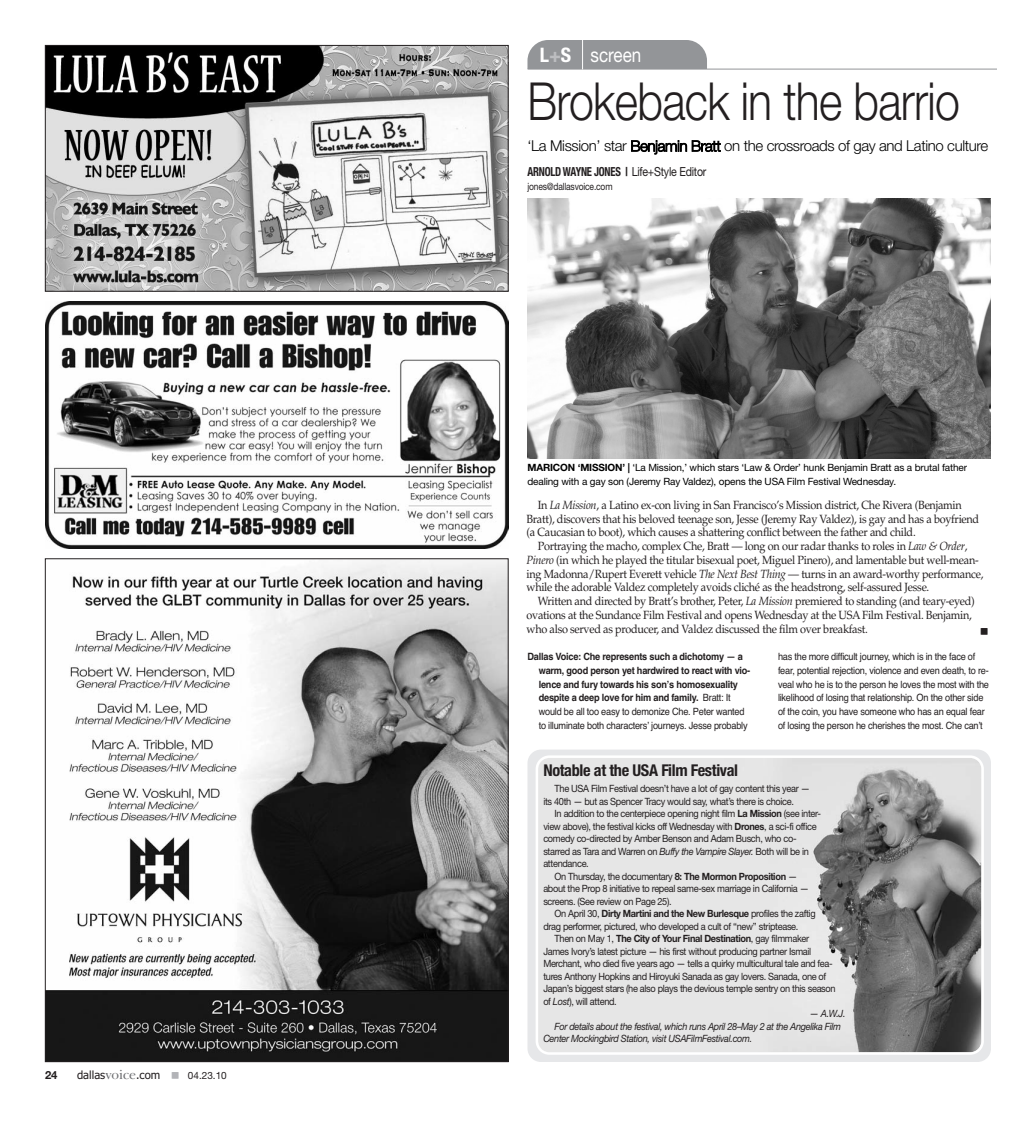
<style>
.page{position:relative;width:1035px;height:1125px;background:#fff}
.page>*{position:absolute;margin:0;border:0;box-sizing:border-box;transform-origin:0 0}
.t1{font:300 52.5px "Helvetica Neue";letter-spacing:-.015em;color:#231f20;scale:.85 1}
.t2{font:20px "Helvetica Neue";color:#fff;scale:.85 1}
.t3{font:17.5px "Blackoak Std";color:#231f20;scale:.8 1}
.t4{font:700 condensed 16.25px "Helvetica Neue";letter-spacing:-.02em;color:#231f20}
.t5{font:300 15px "Helvetica Neue";letter-spacing:-.025em;color:#000}
.t6{font:700 condensed 12.5px "Helvetica Neue";letter-spacing:-.02em;color:#231f20;scale:.85 1}
.t7{font:11.88px "Palatino LT Std";letter-spacing:-.025em;color:#231f20;scale:.92 1}
.t8{font:11.25px "Tahoma";color:#231f20}
.t9{font:700 11.25px "Helvetica Neue";color:#231f20}
.t10{font:10px "Helvetica Neue";letter-spacing:-.035em;color:#231f20;scale:.92 1}
.t11{font:10px/13.8px "Helvetica";letter-spacing:-.025em;color:#231f20;scale:.92 1}
.t12{font:700 10px/13.8px "Helvetica";letter-spacing:-.025em;color:#231f20;scale:.92 1}
.t13{font:10px/14.1px "Helvetica Neue";letter-spacing:-.015em;color:#000}
.t14{font:italic 10px "Helvetica Neue";letter-spacing:-.035em;color:#231f20;scale:.92 1}
.t15{font:700 10px "Helvetica Neue";letter-spacing:-.035em;color:#231f20;scale:.92 1}
.t16{font:10px "Helvetica Neue";letter-spacing:-.035em;color:#231f20;scale:.85 1}
.s1{font-family:"Baskerville Cyr LT Std Upright";font-size:13.75px;color:#6c6d70}
.s2{font-family:"Blackoak Std";font-size:17.5px;color:#b2b3b7}
.s3{font-family:"Helvetica Neue";font-size:10px}
.s4{font-weight:700;font-stretch:condensed}
.s5{font-weight:700;font-stretch:condensed;color:#bcbdc0}
.s6{font-weight:400;font-stretch:normal}
.s7{font-weight:700}
.s8{font-style:italic}
.s9{font-weight:400}
</style>
<div class="page">
<img style="left:47px;top:560px;width:460px;height:500px">
<img style="left:47px;top:47px;width:460px;height:243px">
<div style="left:45px;top:45px;width:464px;height:247px;border:1px solid #231f20"></div>
<img style="left:45px;top:302px;width:464px;height:246px">
<img style="left:527px;top:199px;width:464px;height:260px">
<div style="left:527px;top:40px;width:180px;height:52px;background:#939598;border-radius:21px"></div>
<div style="left:527px;top:69px;width:182px;height:23px;background:#fff"></div>
<hr style="left:528px;top:69px;width:469px;height:1px;background:#939598">
<svg style="left:582px;top:40px;width:1px;height:29px"></svg>
<div style="left:527px;top:750px;width:464px;height:312px;background:#e6e7e9;border-radius:13px"></div>
<svg style="left:536px;top:755px;width:448px;height:300px"></svg>
<p class="t9" style="left:45px;top:1071px;width:14px">24</p>
<p class="t8" style="left:77px;top:1069px;width:151px">dallas<span class="s1">voice</span>.com <span class="s2">•</span> <span class="s3">04.23.10</span></p>
<p class="t2" style="left:540px;top:48px;width:121px"><span class="s4">L</span><span class="s5">+</span><span class="s4">S</span> screen</p>
<p class="t1" style="left:527px;top:82px;width:510px">Brokeback in the barrio</p>
<p class="t5" style="left:527px;top:141px;width:462px">‘La Mission’ star Benjamin Bratt on the crossroads of gay and Latino culture</p>
<p class="t6" style="left:527px;top:164px;width:212px">ARNOLD WAYNE JONES | <span class="s6">Life+Style Editor</span></p>
<p class="t16" style="left:527px;top:183px;width:102px">jones@dallasvoice.com</p>
<p class="t13" style="left:527px;top:461px;width:441px"><span class="s7">MARICON ‘MISSION’ |</span> ‘La Mission,’ which stars ‘Law &amp; Order’ hunk Benjamin Bratt as a brutal father dealing with a gay son (Jeremy Ray Valdez), opens the USA Film Festival Wednesday.</p>
<p class="t7" style="left:538px;top:500px;width:462px">In <span class="s8">La Mission</span>, a Latino ex-con living in San Francisco’s Mission district, Che Rivera (Benjamin</p>
<p class="t7" style="left:526px;top:514px;width:494px">Bratt), discovers that his beloved teenage son, Jesse (Jeremy Ray Valdez), is gay and has a boyfriend</p>
<p class="t7" style="left:526px;top:528px;width:425px">(a Caucasian to boot), which causes a shattering conflict between the father and child.</p>
<p class="t7" style="left:538px;top:542px;width:469px">Portraying the macho, complex Che, Bratt — long on our radar thanks to roles in <span class="s8">Law &amp; Order</span>,</p>
<p class="t7" style="left:526px;top:555px;width:493px"><span class="s8">Pinero</span> (in which he played the titular bisexual poet, Miguel Pinero), and lamentable but well-mean-</p>
<p class="t7" style="left:526px;top:569px;width:498px">ing Madonna/Rupert Everett vehicle <span class="s8">The Next Best Thing</span> — turns in an award-worthy performance,</p>
<p class="t7" style="left:526px;top:583px;width:439px">while the adorable Valdez completely avoids cliché as the headstrong, self-assured Jesse.</p>
<p class="t7" style="left:538px;top:597px;width:477px">Written and directed by Bratt’s brother, Peter, <span class="s8">La Mission</span> premiered to standing (and teary-eyed)</p>
<p class="t7" style="left:526px;top:610px;width:486px">ovations at the Sundance Film Festival and opens Wednesday at the USA Film Festival. Benjamin,</p>
<p class="t7" style="left:526px;top:624px;width:372px">who also served as producer, and Valdez discussed the film over breakfast.</p>
<p class="t3" style="left:979px;top:621px;width:15px">•</p>
<p class="t12" style="left:539px;top:651px;width:232px;text-indent:-11px">Dallas Voice: Che represents such a dichotomy — a warm, good person yet hardwired to react with vio&shy;lence and fury towards his sonʼs homosexuality despite a deep love for him and family. <span class="s9">Bratt: It would be all too easy to demonize Che. Peter wanted to illuminate both charactersʼ journeys. Jesse probably</span></p>
<p class="t11" style="left:778px;top:651px;width:231px">has the more difficult journey, which is in the face of fear, potential rejection, violence and even death, to re&shy;veal who he is to the person he loves the most with the likelihood of losing that relationship. On the other side of the coin, you have someone who has an equal fear of losing the person he cherishes the most. Che canʼt</p>
<p class="t4" style="left:543px;top:761px;width:196px">Notable at the USA Film Festival</p>
<p class="t10" style="left:555px;top:785px;width:279px">The USA Film Festival doesn’t have a lot of gay content this year —</p>
<p class="t10" style="left:543px;top:798px;width:274px">its 40th — but as Spencer Tracy would say, what’s there is choice.</p>
<p class="t10" style="left:555px;top:810px;width:291px">In addition to the centerpiece opening night film <span class="s7">La Mission</span> (see inter-</p>
<p class="t10" style="left:543px;top:823px;width:299px">view above), the festival kicks off Wednesday with <span class="s7">Drones</span>, a sci-fi office</p>
<p class="t10" style="left:543px;top:835px;width:277px">comedy co-directed by Amber Benson and Adam Busch, who co-</p>
<p class="t10" style="left:543px;top:848px;width:290px">starred as Tara and Warren on <span class="s8">Buffy the Vampire Slayer.</span> Both will be in</p>
<p class="t10" style="left:543px;top:860px;width:51px">attendance.</p>
<p class="t10" style="left:555px;top:873px;width:265px">On Thursday, the documentary <span class="s7">8: The Mormon Proposition</span> —</p>
<p class="t10" style="left:543px;top:885px;width:290px">about the Prop 8 initiative to repeal same-sex marriage in California —</p>
<p class="t10" style="left:543px;top:898px;width:141px">screens. (See review on Page 25).</p>
<p class="t15" style="left:555px;top:910px;width:285px"><span class="s9">On April 30,</span> Dirty Martini and the New Burlesque <span class="s9">profiles the zaftig</span></p>
<p class="t10" style="left:543px;top:923px;width:279px">drag performer, pictured, who developed a cult of “new” striptease.</p>
<p class="t15" style="left:555px;top:935px;width:278px"><span class="s9">Then on May 1,</span> The City of Your Final Destination<span class="s9">, gay filmmaker</span></p>
<p class="t10" style="left:543px;top:948px;width:293px">James Ivory’s latest picture — his first without producing partner Ismail</p>
<p class="t10" style="left:543px;top:960px;width:316px">Merchant, who died five years ago — tells a quirky multicultural tale and fea-</p>
<p class="t10" style="left:543px;top:973px;width:309px">tures Anthony Hopkins and Hiroyuki Sanada as gay lovers. Sanada, one of</p>
<p class="t10" style="left:543px;top:985px;width:319px">Japan’s biggest stars (he also plays the devious temple sentry on this season</p>
<p class="t10" style="left:543px;top:998px;width:81px">of <span class="s8">Lost</span>), will attend.</p>
<p class="t14" style="left:810px;top:1010px;width:41px">— A.W.J.</p>
<p class="t14" style="left:555px;top:1023px;width:313px">For details about the festival, which runs April 28–May 2 at the Angelika Film</p>
<p class="t14" style="left:543px;top:1035px;width:229px">Center Mockingbird Station, visit USAFilmFestival.com.</p>
</div>
